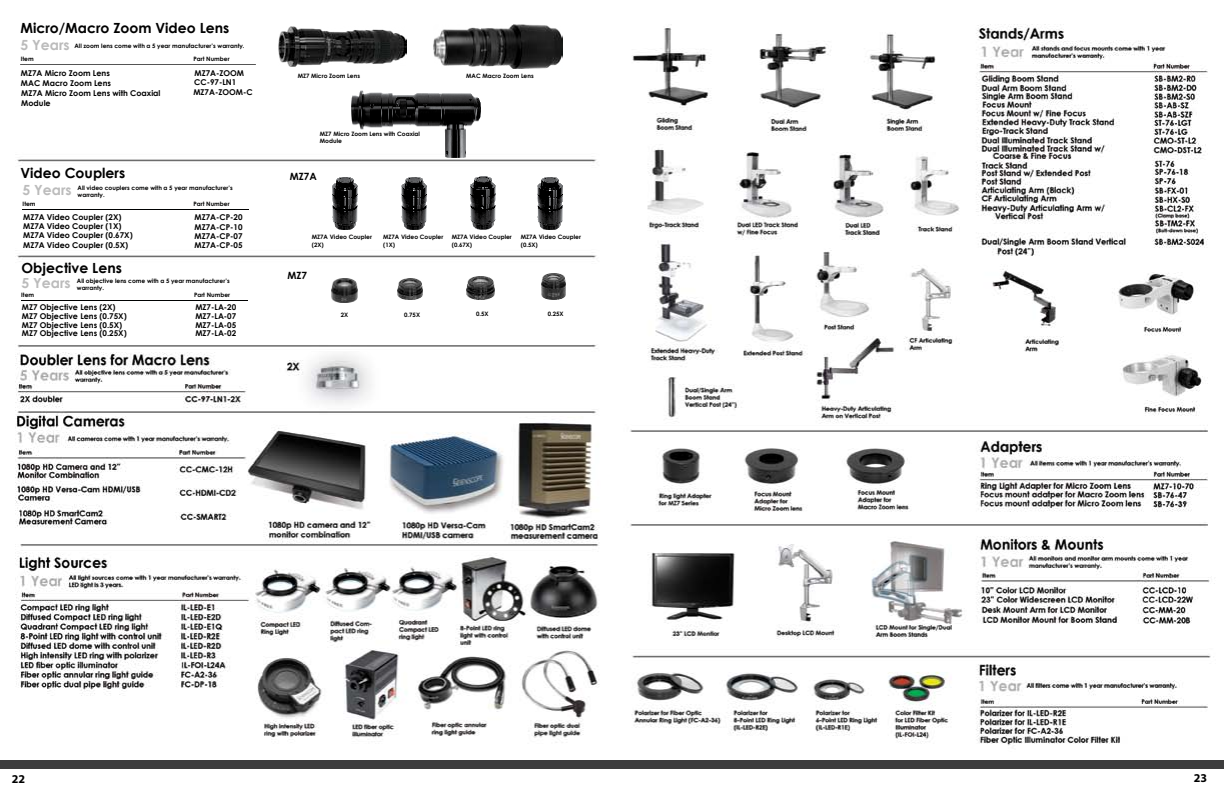
<style>
.page{position:relative;width:1224px;height:792px;background:#fff}
.page>*{position:absolute;margin:0;border:0;box-sizing:border-box;transform-origin:0 0}
.t1{font:700 14px "Century Gothic";color:#000101}
.t2{font:700 14px "Century Gothic";color:#787878}
.t3{font:700 12px "Myriad Pro";color:#000}
.t4{font:700 10px "Century Gothic";color:#000101}
.t5{font:700 8px/8.7px "Century Gothic";color:#000101}
.t6{font:700 6px/7.2px "Century Gothic";color:#000101}
</style>
<div class="page">
<div style="left:0;top:760px;width:1224px;height:9px;background:#3d3d3e"></div>
<img style="left:15px;top:24px;width:1200px;height:722px">
<img style="left:331px;top:278px;width:26px;height:24px">
<img style="left:397px;top:279px;width:26px;height:21px">
<img style="left:467px;top:277px;width:28px;height:23px">
<img style="left:541px;top:274px;width:25px;height:26px">
<hr style="left:21px;top:300px;width:226px;height:1px;background:#000101">
<hr style="left:22px;top:209px;width:227px;height:1px;background:#000101">
<img style="left:331px;top:177px;width:232px;height:53px">
<img style="left:351px;top:90px;width:130px;height:67px">
<img style="left:434px;top:24px;width:129px;height:44px">
<img style="left:278px;top:27px;width:128px;height:40px">
<img style="left:20px;top:64px;width:236px;height:1px">
<h1 class="t1" style="left:20px;top:17px;width:210px">Micro/Macro Zoom Video Lens</h1>
<h1 class="t2" style="left:20px;top:34px;width:51px">5 Years</h1>
<p class="t6" style="left:74px;top:42px;width:172px">All zoom lens come with a 5 year manufacturer’s warranty.</p>
<p class="t6" style="left:21px;top:55px;width:14px">Item</p>
<p class="t6" style="left:194px;top:55px;width:38px">Part Number</p>
<h3 class="t5" style="left:21px;top:68px;width:90px">MZ7A Micro Zoom Lens</h3>
<h3 class="t5" style="left:194px;top:68px;width:51px">MZ7A-ZOOM</h3>
<h3 class="t5" style="left:21px;top:78px;width:92px">MAC Macro Zoom Lens</h3>
<h3 class="t5" style="left:194px;top:77px;width:44px">CC-97-LN1</h3>
<h3 class="t5" style="left:21px;top:88px;width:141px;line-height:9.6px">MZ7A Micro Zoom Lens with Coaxial<br>Module</h3>
<h3 class="t5" style="left:193px;top:88px;width:61px">MZ7A-ZOOM-C</h3>
<h1 class="t1" style="left:20px;top:162px;width:106px">Video Couplers</h1>
<h1 class="t2" style="left:22px;top:179px;width:51px">5 Years</h1>
<p class="t6" style="left:78px;top:183px;width:157px">All video couplers come with a 5 year manufacturer’s warranty.</p>
<p class="t6" style="left:23px;top:200px;width:14px">Item</p>
<p class="t6" style="left:194px;top:200px;width:38px">Part Number</p>
<h3 class="t5" style="left:23px;top:212px;width:111px;line-height:9.4px">MZ7A Video Coupler (2X)<br>MZ7A Video Coupler (1X)<br>MZ7A Video Coupler (0.67X)<br>MZ7A Video Coupler (0.5X)</h3>
<h3 class="t5" style="left:194px;top:212px;width:49px;line-height:9.3px;text-align:justify">MZ7A-CP-20<br>MZ7A-CP-10<br>MZ7A-CP-07<br>MZ7A-CP-05</h3>
<h1 class="t1" style="left:21px;top:257px;width:102px">Objective Lens</h1>
<h1 class="t2" style="left:21px;top:273px;width:51px">5 Years</h1>
<p class="t6" style="left:77px;top:277px;width:154px">All objective lens come with a 5 year manufacturer’s warranty.</p>
<p class="t6" style="left:21px;top:291px;width:14px">Item</p>
<p class="t6" style="left:194px;top:291px;width:38px">Part Number</p>
<h3 class="t5" style="left:195px;top:302px;width:42px;text-align:justify">MZ7-LA-20<br>MZ7-LA-07<br>MZ7-LA-05<br>MZ7-LA-02</h3>
<h3 class="t5" style="left:22px;top:302px;width:106px">MZ7 Objective Lens (2X)<br>MZ7 Objective Lens (0.75X)<br>MZ7 Objective Lens (0.5X)<br>MZ7 Objective Lens (0.25X)</h3>
<p class="t6" style="left:298px;top:72px;width:64px">MZ7 Micro Zoom Lens</p>
<p class="t6" style="left:466px;top:72px;width:69px">MAC Macro Zoom Lens</p>
<p class="t6" style="left:320px;top:129px;width:101px">MZ7 Micro Zoom Lens with Coaxial<br>Module</p>
<h3 class="t4" style="left:290px;top:168px;width:28px">MZ7A</h3>
<p class="t6" style="left:312px;top:233px;width:62px">MZ7A Video Coupler (2X)</p>
<p class="t6" style="left:383px;top:233px;width:62px">MZ7A Video Coupler (1X)</p>
<p class="t6" style="left:452px;top:233px;width:62px">MZ7A Video Coupler (0.67X)</p>
<p class="t6" style="left:521px;top:233px;width:62px">MZ7A Video Coupler (0.5X)</p>
<h3 class="t4" style="left:288px;top:268px;width:21px">MZ7</h3>
<p class="t6" style="left:341px;top:311px;width:9px">2X</p>
<p class="t6" style="left:404px;top:311px;width:17px">0.75X</p>
<p class="t6" style="left:476px;top:310px;width:14px">0.5X</p>
<p class="t6" style="left:548px;top:310px;width:17px">0.25X</p>
<h2 class="t3" style="left:12px;top:771px;width:15px">22</h2>
<h2 class="t3" style="left:1194px;top:770px;width:15px">23</h2>
</div>
